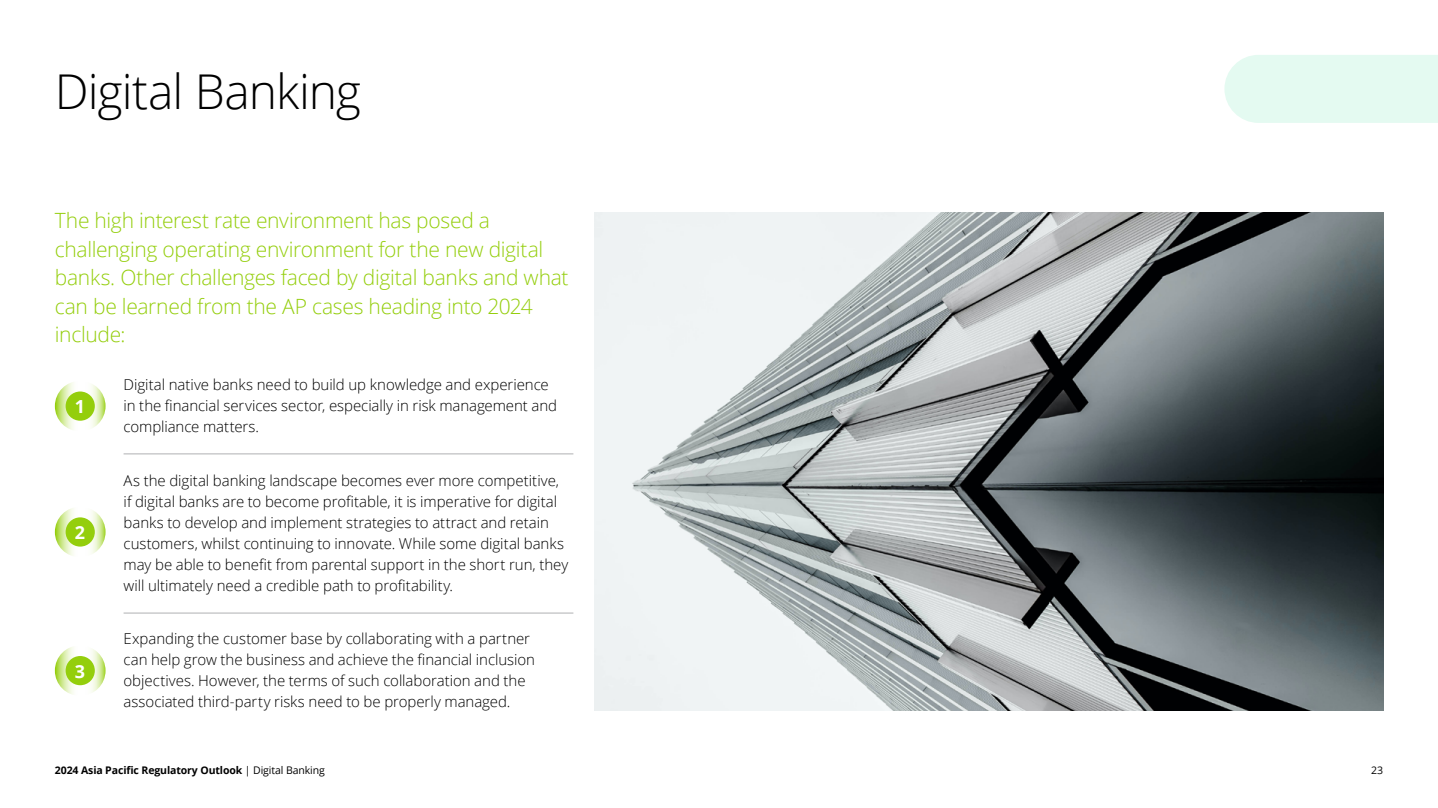
<style>
.page{position:relative;width:1438px;height:808px;background:#fff}
.page>*{position:absolute;margin:0;border:0;box-sizing:border-box;transform-origin:0 0}
.t1{font:300 48px "Open Sans";letter-spacing:-.02em;color:#000}
.t2{font:300 21px/28.5px "Open Sans";letter-spacing:-.015em;color:#94ce0c}
.t3{font:700 18px "Open Sans";color:#fff}
.t4{font:300 15px/21px "Open Sans";letter-spacing:-.005em;color:#000}
.t5{font:700 10.5px "Open Sans";letter-spacing:-.01em;color:#000}
.t6{font:10.5px "Open Sans";color:#000}
.s1{font-weight:400}
</style>
<div class="page">
<div style="left:1224px;top:55px;width:213px;height:68px;background:#e4faf1"></div>
<img style="left:594px;top:212px;width:788px;height:498px">
<svg style="left:55px;top:381px;width:50px;height:50px"></svg>
<div style="left:66px;top:391px;width:29px;height:30px;background:#94ce0c;border-radius:50%"></div>
<svg style="left:55px;top:507px;width:50px;height:50px"></svg>
<div style="left:66px;top:517px;width:29px;height:30px;background:#94ce0c;border-radius:50%"></div>
<svg style="left:55px;top:645px;width:50px;height:51px"></svg>
<div style="left:66px;top:656px;width:29px;height:29px;background:#94ce0c;border-radius:50%"></div>
<hr style="left:124px;top:453px;width:449px;height:1px;background:#afb0b2">
<hr style="left:124px;top:613px;width:449px;height:1px;background:#afb0b2">
<h1 class="t1" style="left:55px;top:59px;width:307px">Digital Banking</h1>
<h2 class="t2" style="left:55px;top:206px;width:515px">The high interest rate environment has posed a challenging operating environment for the new digital banks. Other challenges faced by digital banks and what can be learned from the AP cases heading into 2024 include:</h2>
<p class="t3" style="left:75px;top:394px;width:12px">1</p>
<p class="t3" style="left:75px;top:520px;width:12px">2</p>
<p class="t3" style="left:75px;top:658px;width:12px">3</p>
<p class="t4" style="left:124px;top:373px;width:435px">Digital native banks need to build up knowledge and experience in the financial services sector, especially in risk management and compliance matters.</p>
<p class="t4" style="left:124px;top:469px;width:446px">As the digital banking landscape becomes ever more competitive, if digital banks are to become profitable, it is imperative for digital banks to develop and implement strategies to attract and retain customers, whilst continuing to innovate. While some digital banks may be able to benefit from parental support in the short run, they will ultimately need a credible path to profitability.</p>
<p class="t4" style="left:124px;top:628px;width:413px">Expanding the customer base by collaborating with a partner can help grow the business and achieve the financial inclusion objectives. However, the terms of such collaboration and the associated third-party risks need to be properly managed.</p>
<p class="t5" style="left:55px;top:763px;width:271px">2024 Asia Pacific Regulatory Outlook <span class="s1">| Digital Banking</span></p>
<p class="t6" style="left:1370px;top:763px;width:13px">23</p>
</div>
